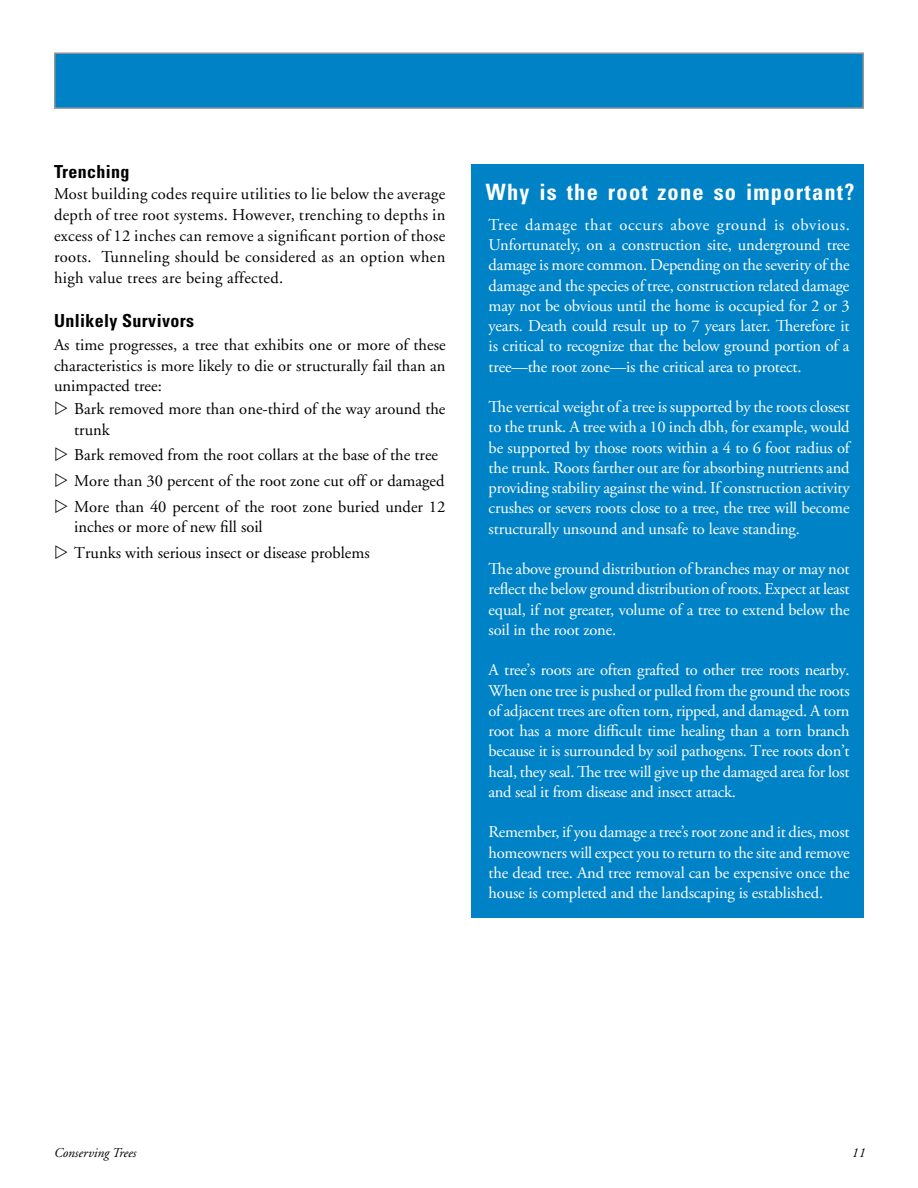
<style>
.page{position:relative;width:918px;height:1188px;background:#fff}
.page>*{position:absolute;margin:0;border:0;box-sizing:border-box;transform-origin:0 0}
.t1{font:700 condensed 22.5px "Univers";letter-spacing:.055em;color:#fff}
.t2{font:700 condensed 18px "Univers";letter-spacing:.02em;color:#000}
.t3{font:16.5px/20.2px "Adobe Garamond Pro";letter-spacing:-.01em;color:#fff;text-align:justify}
.t4{font:16.5px/21px "Adobe Garamond";color:#000}
.t5{font:italic 13.5px "Adobe Garamond";color:#000}
</style>
<div class="page">
<div style="left:55px;top:53px;width:808px;height:55px;background:#0083c6"></div>
<div style="left:54px;top:52px;width:810px;height:57px;border:2px solid #939598"></div>
<div style="left:472px;top:164px;width:392px;height:753px;background:#0083c6"></div>
<p class="t2" style="left:54px;top:161px;width:77px">Trenching</p>
<p class="t4" style="left:54px;top:184px;width:393px;text-align:justify">Most building codes require utilities to lie below the average depth of tree root systems. However, trenching to depths in excess of 12 inches can remove a significant portion of those roots. Tunneling should be considered as an option when high value trees are being affected.</p>
<p class="t2" style="left:54px;top:310px;width:142px">Unlikely Survivors</p>
<p class="t4" style="left:54px;top:336px;width:393px;line-height:20.2px;text-align:justify">As time progresses, a tree that exhibits one or more of these characteristics is more likely to die or structurally fail than an unimpacted tree:</p>
<p class="t4" style="left:74px;top:399px;width:373px;line-height:20.2px">Bark removed more than one-third of the way around the trunk</p>
<p class="t4" style="left:74px;top:443px;width:373px;line-height:25.7px">Bark removed from the root collars at the base of the tree<br>More than 30 percent of the root zone cut off or damaged<br>More than 40 percent of the root zone buried under 12</p>
<p class="t4" style="left:74px;top:514px;width:297px;line-height:25.7px">inches or more of new fill soil<br>Trunks with serious insect or disease problems</p>
<h1 class="t1" style="left:486px;top:178px;width:370px">Why is the root zone so important?</h1>
<p class="t3" style="left:489px;top:215px;width:363px">Tree damage that occurs above ground is obvious.<br>Unfortunately, on a construction site, underground tree damage is more common. Depending on the severity of the damage and the species of tree, construction related damage may not be obvious until the home is occupied for 2 or 3 years. Death could result up to 7 years later. Therefore it is critical to recognize that the below ground portion of a tree—the root zone—is the critical area to protect.</p>
<p class="t3" style="left:489px;top:397px;width:363px">The vertical weight of a tree is supported by the roots closest to the trunk. A tree with a 10 inch dbh, for example, would be supported by those roots within a 4 to 6 foot radius of the trunk. Roots farther out are for absorbing nutrients and providing stability against the wind. If construction activity crushes or severs roots close to a tree, the tree will become structurally unsound and unsafe to leave standing.</p>
<p class="t3" style="left:489px;top:559px;width:363px">The above ground distribution of branches may or may not reflect the below ground distribution of roots. Expect at least equal, if not greater, volume of a tree to extend below the soil in the root zone.</p>
<p class="t3" style="left:489px;top:661px;width:363px">A tree’s roots are often grafted to other tree roots nearby.<br>When one tree is pushed or pulled from the ground the roots of adjacent trees are often torn, ripped, and damaged. A torn root has a more difficult time healing than a torn branch because it is surrounded by soil pathogens. Tree roots don’t heal, they seal. The tree will give up the damaged area for lost and seal it from disease and insect attack.</p>
<p class="t3" style="left:489px;top:823px;width:363px">Remember, if you damage a tree’s root zone and it dies, most homeowners will expect you to return to the site and remove the dead tree. And tree removal can be expensive once the house is completed and the landscaping is established.</p>
<p class="t5" style="left:54px;top:1146px;width:84px">Conserving Trees</p>
<p class="t5" style="left:852px;top:1146px;width:15px">11</p>
</div>
